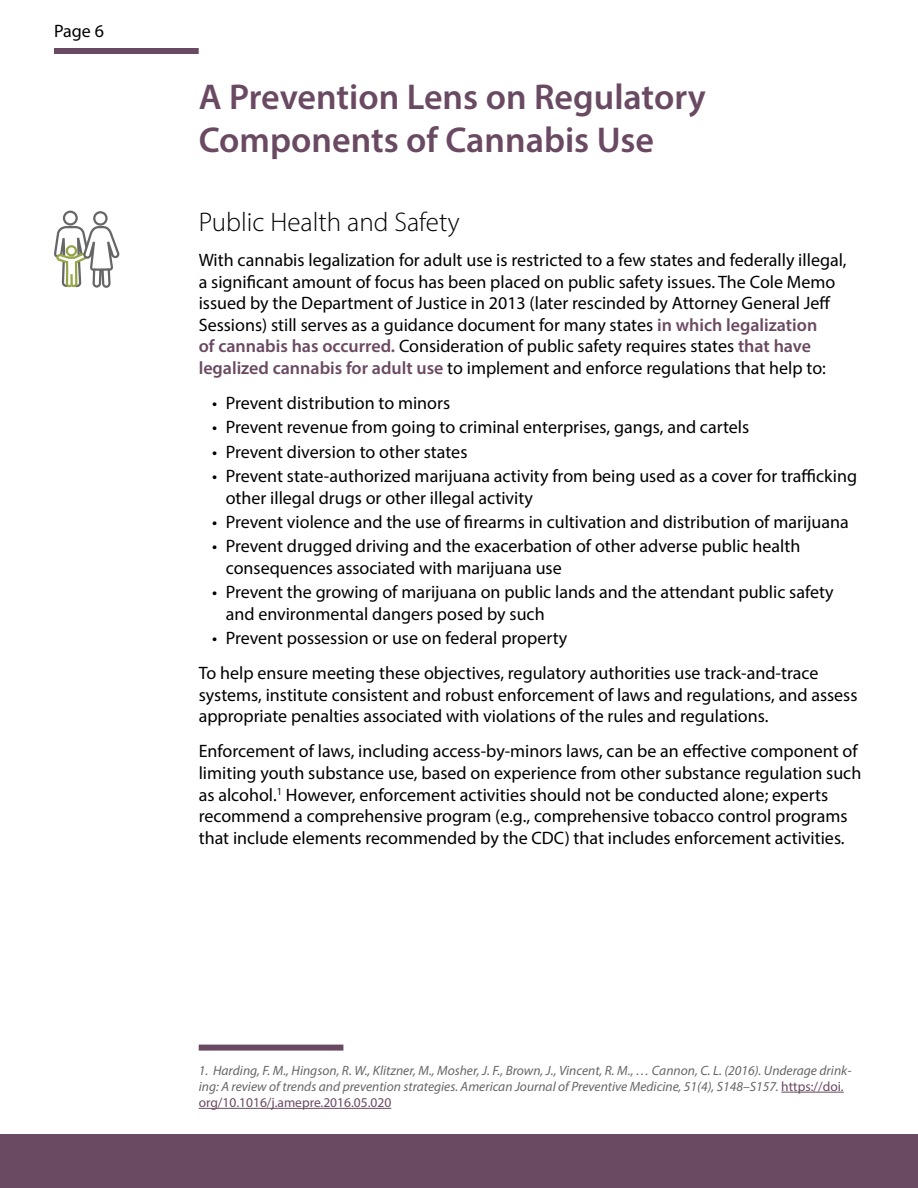
<style>
.page{position:relative;width:918px;height:1188px;background:#fff}
.page>*{position:absolute;margin:0;border:0;box-sizing:border-box;transform-origin:0 0}
.t1{font:600 36px/43.2px "Myriad Pro";color:#6a4a62}
.t2{font:300 27px "Myriad Pro";color:#000}
.t3{font:18px/21.6px "Myriad Pro";color:#000}
.Footnotes{font:italic 13.5px/16.2px "Myriad Pro";color:#666}
.s1{font-weight:600;color:#6a4a62}
.s2{font-style:normal;color:#6a4a62}
</style>
<div class="page">
<div style="left:0;top:1134px;width:918px;height:54px;background:#6a4a62"></div>
<div style="left:54px;top:48px;width:145px;height:6px;background:#6a4a62"></div>
<div style="left:199px;top:1045px;width:144px;height:6px;background:#6a4a62"></div>
<hr style="left:781px;top:1092px;width:63px;height:1px;background:#6a4a62">
<hr style="left:199px;top:1108px;width:192px;height:1px;background:#6a4a62">
<svg style="left:54px;top:211px;width:66px;height:77px"></svg>
<hr style="left:94px;top:268px;width:15px;height:3px;background:#666">
<p class="t3" style="left:54px;top:20px;width:51px">Page 6</p>
<h2 class="t1" style="left:199px;top:74px;width:509px">A Prevention Lens on Regulatory<br>Components of Cannabis Use</h2>
<h3 class="t2" style="left:199px;top:206px;width:262px">Public Health and Safety</h3>
<p class="t3" style="left:199px;top:249px;width:649px">With cannabis legalization for adult use is restricted to a few states and federally illegal, a significant amount of focus has been placed on public safety issues. The Cole Memo issued by the Department of Justice in 2013 (later rescinded by Attorney General Jeff Sessions) still serves as a guidance document for many states <span class="s1">in which legalization<br>of cannabis has occurred.</span> Consideration of public safety requires states <span class="s1">that have legalized cannabis for adult use</span> to implement and enforce regulations that help to:</p>
<p class="t3" style="left:212px;top:392px;width:239px">• Prevent distribution to minors</p>
<p class="t3" style="left:212px;top:416px;width:539px">• Prevent revenue from going to criminal enterprises, gangs, and cartels</p>
<p class="t3" style="left:212px;top:441px;width:257px">• Prevent diversion to other states</p>
<p class="t3" style="left:226px;top:465px;width:633px;text-indent:-14px">• Prevent state-authorized marijuana activity from being used as a cover for trafficking other illegal drugs or other illegal activity</p>
<p class="t3" style="left:212px;top:511px;width:638px">• Prevent violence and the use of firearms in cultivation and distribution of marijuana</p>
<p class="t3" style="left:226px;top:535px;width:576px;text-indent:-14px">• Prevent drugged driving and the exacerbation of other adverse public health consequences associated with marijuana use</p>
<p class="t3" style="left:226px;top:581px;width:609px;text-indent:-14px">• Prevent the growing of marijuana on public lands and the attendant public safety and environmental dangers posed by such</p>
<p class="t3" style="left:212px;top:627px;width:357px">• Prevent possession or use on federal property</p>
<p class="t3" style="left:199px;top:662px;width:660px">To help ensure meeting these objectives, regulatory authorities use track-and-trace systems, institute consistent and robust enforcement of laws and regulations, and assess appropriate penalties associated with violations of the rules and regulations.</p>
<p class="t3" style="left:199px;top:740px;width:664px">Enforcement of laws, including access-by-minors laws, can be an effective component of limiting youth substance use, based on experience from other substance regulation such as alcohol.<sup>1</sup> However, enforcement activities should not be conducted alone; experts recommend a comprehensive program (e.g., comprehensive tobacco control programs that include elements recommended by the CDC) that includes enforcement activities.</p>
<p class="Footnotes" style="left:199px;top:1062px;width:654px">1. Harding, F. M., Hingson, R. W., Klitzner, M., Mosher, J. F., Brown, J., Vincent, R. M., … Cannon, C. L. (2016). Underage drink&shy;ing: A review of trends and prevention strategies. American Journal of Preventive Medicine, 51(4), S148–S157. <span class="s2">https://doi. org/10.1016/j.amepre.2016.05.020</span></p>
</div>
